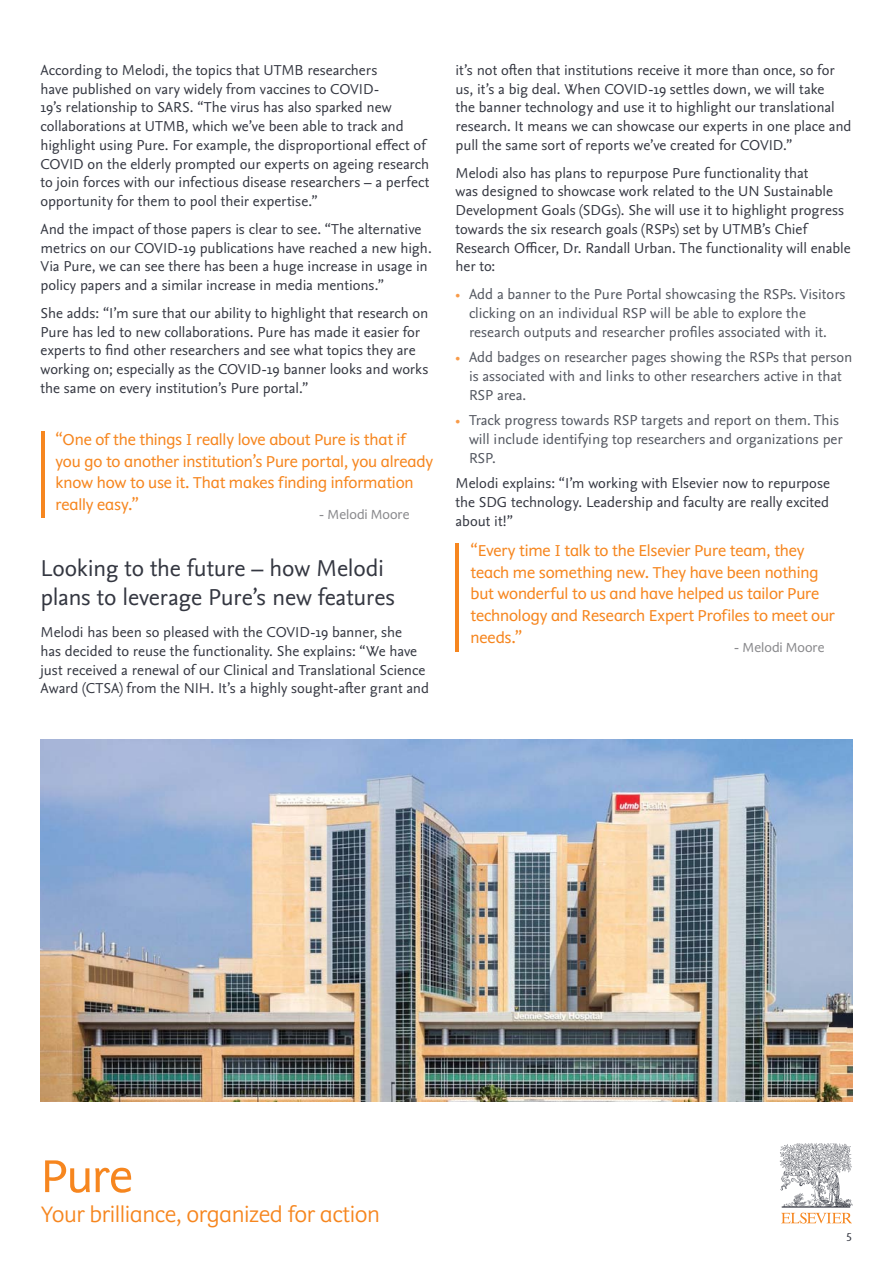
<style>
.page{position:relative;width:893px;height:1263px;background:#fff}
.page>*{position:absolute;margin:0;border:0;box-sizing:border-box;transform-origin:0 0}
.t1{font:52.5px "Elsevier Wordmark";color:#f6861f}
.t2{font:300 25.5px "Elsevier Display";letter-spacing:-.02em;color:#f6861f}
.t3{font:24px/28.8px "Nexus Sans Pro";letter-spacing:-.01em;color:#343741}
.t4{font:18px/21.6px "Elsevier Wordmark";letter-spacing:-.005em;color:#f6861f}
.t5{font:15px/18.8px "Nexus Sans Pro";color:#343741}
.t6{font:15px/18.8px "Nexus Sans Pro";color:#52565f}
.t7{font:15px "Elsevier Wordmark";letter-spacing:.005em;color:#8a8a8d}
.t8{font:12px "Nexus Sans Pro";color:#343741}
.s1{color:#f89b49}
</style>
<div class="page">
<hr style="left:41px;top:432px;width:4px;height:86px;background:#f6861f">
<hr style="left:455px;top:544px;width:4px;height:108px;background:#f6861f">
<img style="left:40px;top:739px;width:812px;height:362px">
<svg style="left:779px;top:1143px;width:74px;height:81px"></svg>
<p class="t5" style="left:40px;top:61px;width:390px">According to Melodi, the topics that UTMB researchers<br>have published on vary widely from vaccines to COVID-<br>19’s relationship to SARS. “The virus has also sparked new collaborations at UTMB, which we’ve been able to track and highlight using Pure. For example, the disproportional effect of COVID on the elderly prompted our experts on ageing research to join forces with our infectious disease researchers – a perfect opportunity for them to pool their expertise.”</p>
<p class="t5" style="left:40px;top:220px;width:393px">And the impact of those papers is clear to see. “The alternative metrics on our COVID-19 publications have reached a new high.<br>Via Pure, we can see there has been a huge increase in usage in policy papers and a similar increase in media mentions.”</p>
<p class="t5" style="left:40px;top:304px;width:389px">She adds: “I’m sure that our ability to highlight that research on Pure has led to new collaborations. Pure has made it easier for experts to find other researchers and see what topics they are working on; especially as the COVID-19 banner looks and works the same on every institution’s Pure portal.”</p>
<p class="t4" style="left:55px;top:430px;width:379px">“One of the things I really love about Pure is that if you go to another institution’s Pure portal, you already know how to use it. That makes finding information really easy.”</p>
<p class="t7" style="left:319px;top:509px;width:92px">- Melodi Moore</p>
<h3 class="t3" style="left:40px;top:555px;width:356px">Looking to the future – how Melodi plans to leverage Pure’s new features</h3>
<p class="t5" style="left:40px;top:624px;width:390px">Melodi has been so pleased with the COVID-19 banner, she<br>has decided to reuse the functionality. She explains: “We have just received a renewal of our Clinical and Translational Science Award (CTSA) from the NIH. It’s a highly sought-after grant and</p>
<p class="t5" style="left:455px;top:61px;width:398px">it’s not often that institutions receive it more than once, so for us, it’s a big deal. When COVID-19 settles down, we will take<br>the banner technology and use it to highlight our translational research. It means we can showcase our experts in one place and pull the same sort of reports we’ve created for COVID.”</p>
<p class="t5" style="left:455px;top:164px;width:397px">Melodi also has plans to repurpose Pure functionality that<br>was designed to showcase work related to the UN Sustainable Development Goals (SDGs). She will use it to highlight progress towards the six research goals (RSPs) set by UTMB’s Chief Research Officer, Dr. Randall Urban. The functionality will enable her to:</p>
<p class="t6" style="left:469px;top:286px;width:378px;text-indent:-13px"><span class="s1">•</span> Add a banner to the Pure Portal showcasing the RSPs. Visitors clicking on an individual RSP will be able to explore the research outputs and researcher profiles associated with it.</p>
<p class="t6" style="left:469px;top:349px;width:385px;text-indent:-13px"><span class="s1">•</span> Add badges on researcher pages showing the RSPs that person is associated with and links to other researchers active in that<br>RSP area.</p>
<p class="t6" style="left:469px;top:412px;width:375px;text-indent:-13px"><span class="s1">•</span> Track progress towards RSP targets and report on them. This will include identifying top researchers and organizations per<br>RSP.</p>
<p class="t5" style="left:455px;top:475px;width:376px;text-align:justify">Melodi explains: “I’m working with Elsevier now to repurpose the SDG technology. Leadership and faculty are really excited about it!”</p>
<p class="t4" style="left:470px;top:541px;width:366px">“Every time I talk to the Elsevier Pure team, they teach me something new. They have been nothing but wonderful to us and have helped us tailor Pure technology and Research Expert Profiles to meet our needs.”</p>
<p class="t7" style="left:734px;top:642px;width:92px">- Melodi Moore</p>
<h1 class="t1" style="left:40px;top:1157px;width:94px">Pure</h1>
<h2 class="t2" style="left:40px;top:1205px;width:341px">Your brilliance, organized for action</h2>
<p class="t8" style="left:846px;top:1232px;width:7px">5</p>
</div>
